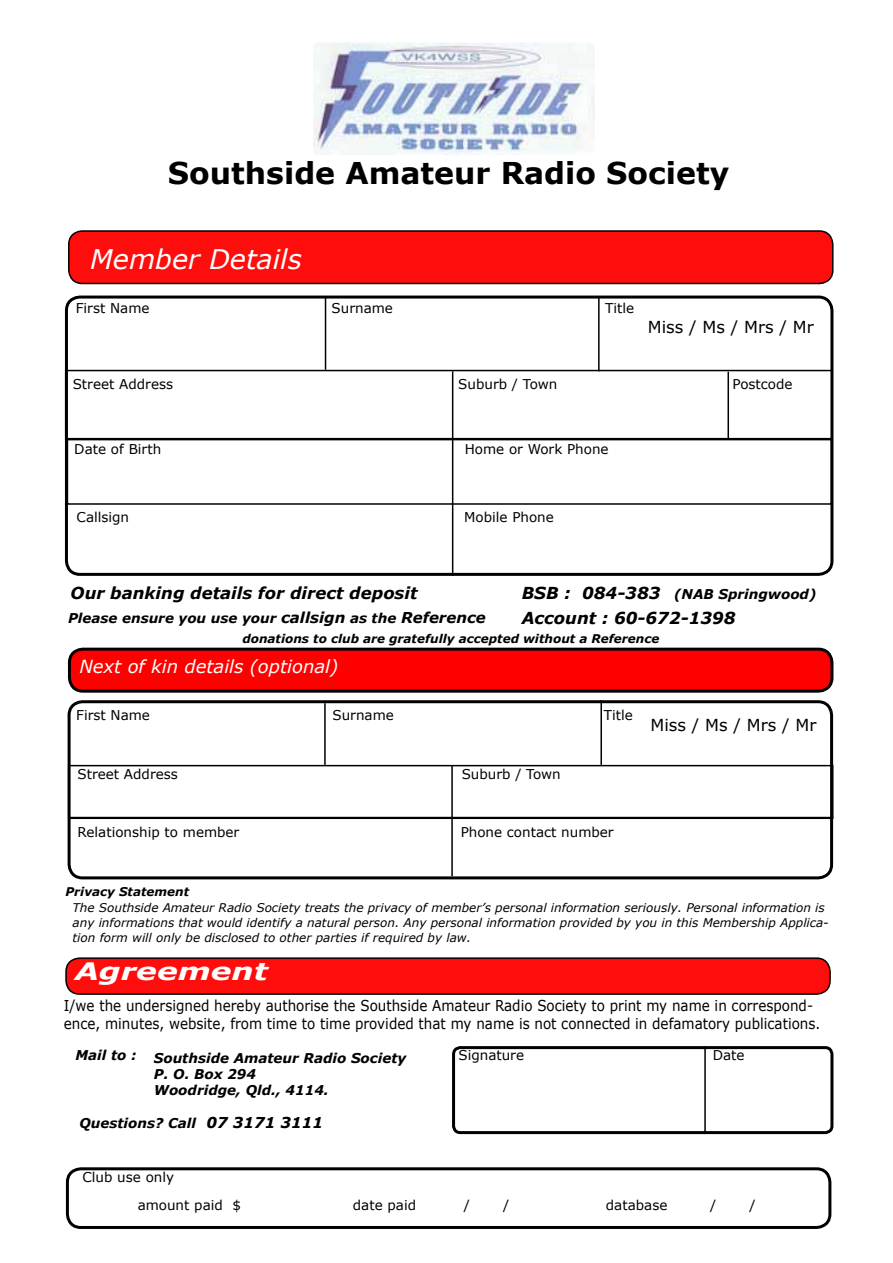
<style>
.page{position:relative;width:893px;height:1263px;background:#fff}
.page>*{position:absolute;margin:0;border:0;box-sizing:border-box;transform-origin:0 0}
.t1{font:700 30px "Verdana";color:#000}
.t2{font:italic 27px "Verdana";color:#fff}
.t3{font:italic 700 24px "Verdana";color:#fff;scale:1.3 1}
.t4{font:italic 18px "Verdana";color:#fff}
.t5{font:italic 700 16.5px "Verdana";color:#000}
.t6{font:16.5px "Verdana";color:#000}
.t7{font:15px/18px "Verdana";color:#000;scale:.9 1}
.t8{font:13.5px "Verdana";color:#000}
.t9{font:italic 700 13.5px/16.2px "Verdana";color:#000}
.t10{font:italic 12px/15px "Verdana";color:#000}
.t11{font:italic 700 12px "Verdana";color:#000}
.s1{font-size:16.5px}
.s2{font-size:15px}
</style>
<div class="page">
<div style="left:69px;top:231px;width:764px;height:52px;background:#ff0d0d;border-radius:14px"></div>
<div style="left:68px;top:230px;width:765px;height:54px;border:2px solid #000;border-radius:14px"></div>
<div style="left:66px;top:958px;width:764px;height:36px;background:#ff0d0d;border-radius:14px"></div>
<div style="left:65px;top:957px;width:766px;height:38px;border:2px solid #000;border-radius:14px"></div>
<div style="left:67px;top:439px;width:765px;height:66px;border:2px solid #000"></div>
<div style="left:65px;top:370px;width:767px;height:69px;border:2px solid #000"></div>
<div style="left:452px;top:1046px;width:381px;height:88px;border:3px solid #000;border-radius:7px"></div>
<hr style="left:325px;top:297px;width:1px;height:73px;background:#000">
<hr style="left:598px;top:298px;width:2px;height:73px;background:#000">
<hr style="left:452px;top:371px;width:1px;height:205px;background:#000">
<hr style="left:727px;top:372px;width:2px;height:67px;background:#000">
<hr style="left:704px;top:1046px;width:2px;height:88px;background:#000">
<div style="left:65px;top:296px;width:768px;height:280px;border:3px solid #000;border-radius:14px"></div>
<div style="left:68px;top:700px;width:765px;height:179px;border:3px solid #000;border-radius:14px"></div>
<hr style="left:451px;top:765px;width:2px;height:111px;background:#000">
<div style="left:69px;top:649px;width:763px;height:42px;background:#f00;border-radius:14px"></div>
<div style="left:68px;top:648px;width:765px;height:45px;border:3px solid #000;border-radius:14px"></div>
<div style="left:68px;top:765px;width:765px;height:53px;border:2px solid #000"></div>
<hr style="left:70px;top:817px;width:763px;height:2px;background:#000">
<hr style="left:324px;top:703px;width:2px;height:62px;background:#000">
<hr style="left:600px;top:700px;width:2px;height:65px;background:#000">
<img style="left:313px;top:43px;width:282px;height:112px">
<div style="left:66px;top:1167px;width:765px;height:62px;border:3px solid #000;border-radius:13px"></div>
<h1 class="t1" style="left:168px;top:152px;width:563px">Southside Amateur Radio Society</h1>
<h2 class="t2" style="left:90px;top:241px;width:213px">Member Details</h2>
<p class="t8" style="left:76px;top:298px;width:75px">First Name</p>
<p class="t8" style="left:332px;top:298px;width:63px">Surname</p>
<p class="t8" style="left:605px;top:298px;width:31px">Title</p>
<h3 class="t6" style="left:648px;top:316px;width:167px">Miss / Ms / Mrs / Mr</h3>
<p class="t8" style="left:73px;top:375px;width:102px">Street Address</p>
<p class="t8" style="left:458px;top:375px;width:101px">Suburb / Town</p>
<p class="t8" style="left:732px;top:375px;width:62px">Postcode</p>
<p class="t8" style="left:74px;top:440px;width:88px">Date of Birth</p>
<p class="t8" style="left:465px;top:440px;width:145px">Home or Work Phone</p>
<p class="t8" style="left:77px;top:507px;width:54px">Callsign</p>
<p class="t8" style="left:464px;top:507px;width:91px">Mobile Phone</p>
<h3 class="t5" style="left:71px;top:582px;width:348px">Our banking details for direct deposit</h3>
<p class="t9" style="left:522px;top:586px;width:296px"><span class="s1">BSB : 084-383</span> (NAB Springwood)</p>
<p class="t9" style="left:68px;top:610px;width:419px">Please ensure you use your <span class="s2">callsign</span> as the <span class="s2">Reference</span></p>
<h3 class="t5" style="left:522px;top:606px;width:215px">Account : 60-672-1398</h3>
<p class="t11" style="left:242px;top:630px;width:418px">donations to club are gratefully accepted without a Reference</p>
<h3 class="t4" style="left:79px;top:654px;width:260px">Next of kin details (optional)</h3>
<p class="t8" style="left:76px;top:706px;width:75px">First Name</p>
<p class="t8" style="left:332px;top:706px;width:63px">Surname</p>
<p class="t8" style="left:77px;top:765px;width:102px">Street Address</p>
<p class="t8" style="left:462px;top:765px;width:101px">Suburb / Town</p>
<p class="t8" style="left:604px;top:706px;width:31px">Title</p>
<p class="t8" style="left:77px;top:823px;width:163px">Relationship to member</p>
<p class="t11" style="left:65px;top:883px;width:125px">Privacy Statement</p>
<p class="t8" style="left:461px;top:823px;width:154px">Phone contact number</p>
<h3 class="t6" style="left:650px;top:713px;width:167px">Miss / Ms / Mrs / Mr</h3>
<p class="t10" style="left:73px;top:900px;width:758px">The Southside Amateur Radio Society treats the privacy of member’s personal information seriously. Personal information is any informations that would identify a natural person. Any personal information provided by you in this Membership Applica&shy;tion form will only be disclosed to other parties if required by law.</p>
<h3 class="t3" style="left:75px;top:954px;width:150px">Agreement</h3>
<p class="t7" style="left:64px;top:997px;width:842px">I/we the undersigned hereby authorise the Southside Amateur Radio Society to print my name in correspond&shy;ence, minutes, website, from time to time provided that my name is not connected in defamatory publications.</p>
<p class="t9" style="left:75px;top:1047px;width:63px">Mail to :</p>
<p class="t9" style="left:154px;top:1049px;width:254px">Southside Amateur Radio Society<br>P. O. Box 294<br>Woodridge, Qld., 4114.</p>
<p class="t8" style="left:458px;top:1046px;width:67px">Signature</p>
<p class="t8" style="left:713px;top:1045px;width:33px">Date</p>
<p class="t9" style="left:79px;top:1114px;width:245px">Questions? Call <span class="s2">07 3171 3111</span></p>
<p class="t8" style="left:82px;top:1167px;width:93px">Club use only</p>
<p class="t8" style="left:138px;top:1195px;width:105px">amount paid $</p>
<p class="t8" style="left:353px;top:1195px;width:65px">date paid</p>
<p class="t8" style="left:464px;top:1195px;width:8px">/</p>
<p class="t8" style="left:503px;top:1195px;width:8px">/</p>
<p class="t8" style="left:606px;top:1195px;width:63px">database</p>
<p class="t8" style="left:710px;top:1195px;width:8px">/</p>
<p class="t8" style="left:750px;top:1195px;width:8px">/</p>
</div>
